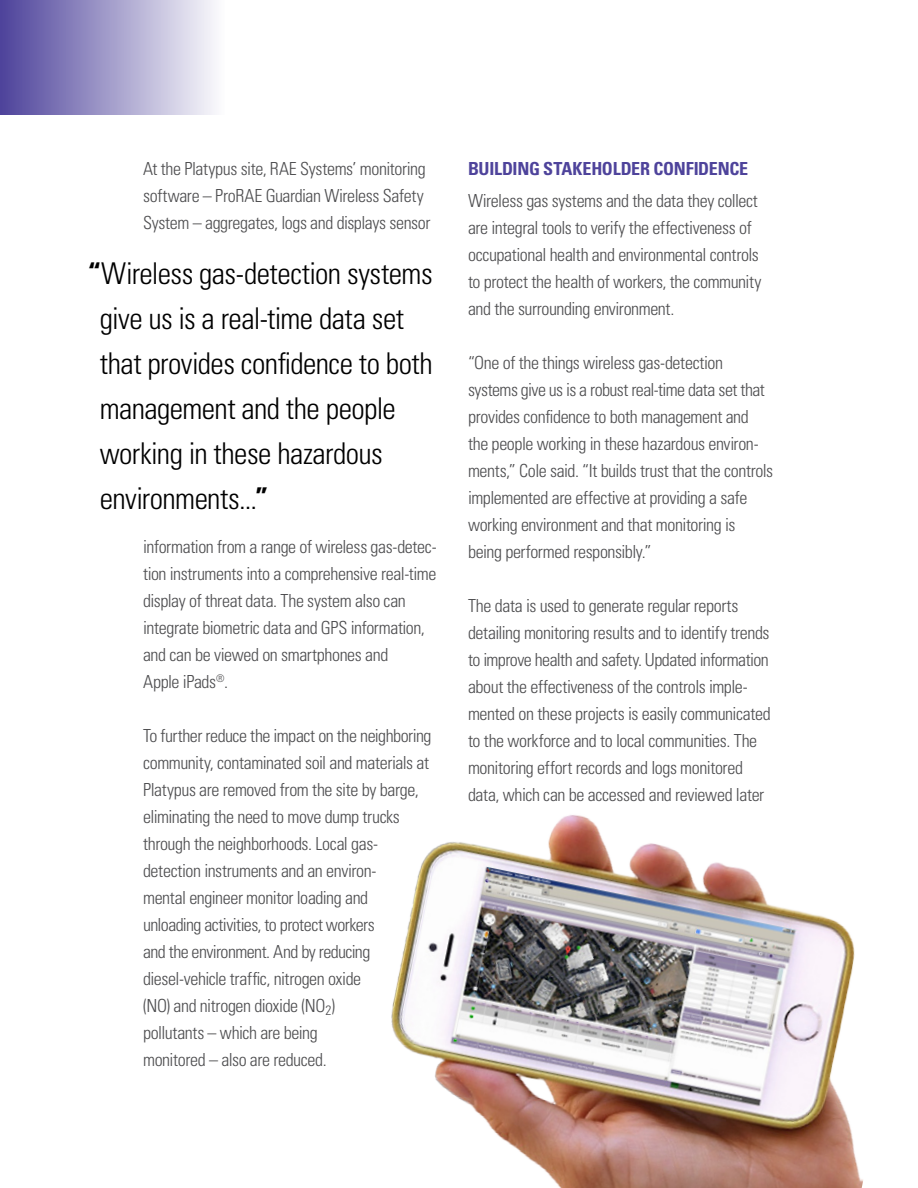
<style>
.page{position:relative;width:918px;height:1188px;background:#fff}
.page>*{position:absolute;margin:0;border:0;box-sizing:border-box;transform-origin:0 0}
.t1{font:300 condensed 30px/45px "Univers LT Std";letter-spacing:-.02em;color:#000}
.t2{font:300 condensed 18px/27px "Univers LT Std";letter-spacing:-.02em;color:#4d4d4f}
.t3{font:700 condensed 18px "Univers LT Std";letter-spacing:-.015em;color:#4e439b}
.s1{font-weight:700}
</style>
<div class="page">
<div style="left:0;top:0;width:224px;height:115px;background:linear-gradient(to right,#4d429a,#fcfbfd)"></div>
<img style="left:391px;top:815px;width:472px;height:373px">
<p class="t2" style="left:143px;top:155px;width:289px">At the Platypus site, RAE Systems’ monitoring software – ProRAE Guardian Wireless Safety<br>System – aggregates, logs and displays sensor</p>
<h1 class="t1" style="left:100px;top:251px;width:335px;text-indent:-12px"><span class="s1">“</span>Wireless gas-detection systems give us is a real-time data set that provides confidence to both management and the people working in these hazardous environments...<span class="s1">”</span></h1>
<p class="t2" style="left:143px;top:533px;width:295px">information from a range of wireless gas-detec&shy;tion instruments into a comprehensive real-time display of threat data. The system also can integrate biometric data and GPS information, and can be viewed on smartphones and<br>Apple iPads<sup>®</sup>.</p>
<p class="t2" style="left:143px;top:722px;width:290px">To further reduce the impact on the neighboring community, contaminated soil and materials at Platypus are removed from the site by barge, eliminating the need to move dump trucks through the neighborhoods. Local gas&shy;detection instruments and an environ-<br>mental engineer monitor loading and<br>unloading activities, to protect workers<br>and the environment. And by reducing diesel-vehicle traffic, nitrogen oxide<br>(NO) and nitrogen dioxide (NO<sub>2</sub>)<br>pollutants – which are being<br>monitored – also are reduced.</p>
<p class="t3" style="left:468px;top:158px;width:282px">BUILDING STAKEHOLDER CONFIDENCE</p>
<p class="t2" style="left:468px;top:187px;width:295px">Wireless gas systems and the data they collect are integral tools to verify the effectiveness of occupational health and environmental controls to protect the health of workers, the community and the surrounding environment.</p>
<p class="t2" style="left:468px;top:349px;width:307px">“One of the things wireless gas-detection systems give us is a robust real-time data set that provides confidence to both management and the people working in these hazardous environ&shy;ments,” Cole said. “It builds trust that the controls implemented are effective at providing a safe working environment and that monitoring is being performed responsibly.”</p>
<p class="t2" style="left:468px;top:592px;width:304px">The data is used to generate regular reports detailing monitoring results and to identify trends to improve health and safety. Updated information about the effectiveness of the controls imple&shy;mented on these projects is easily communicated to the workforce and to local communities. The monitoring effort records and logs monitored data, which can be accessed and reviewed later</p>
</div>
